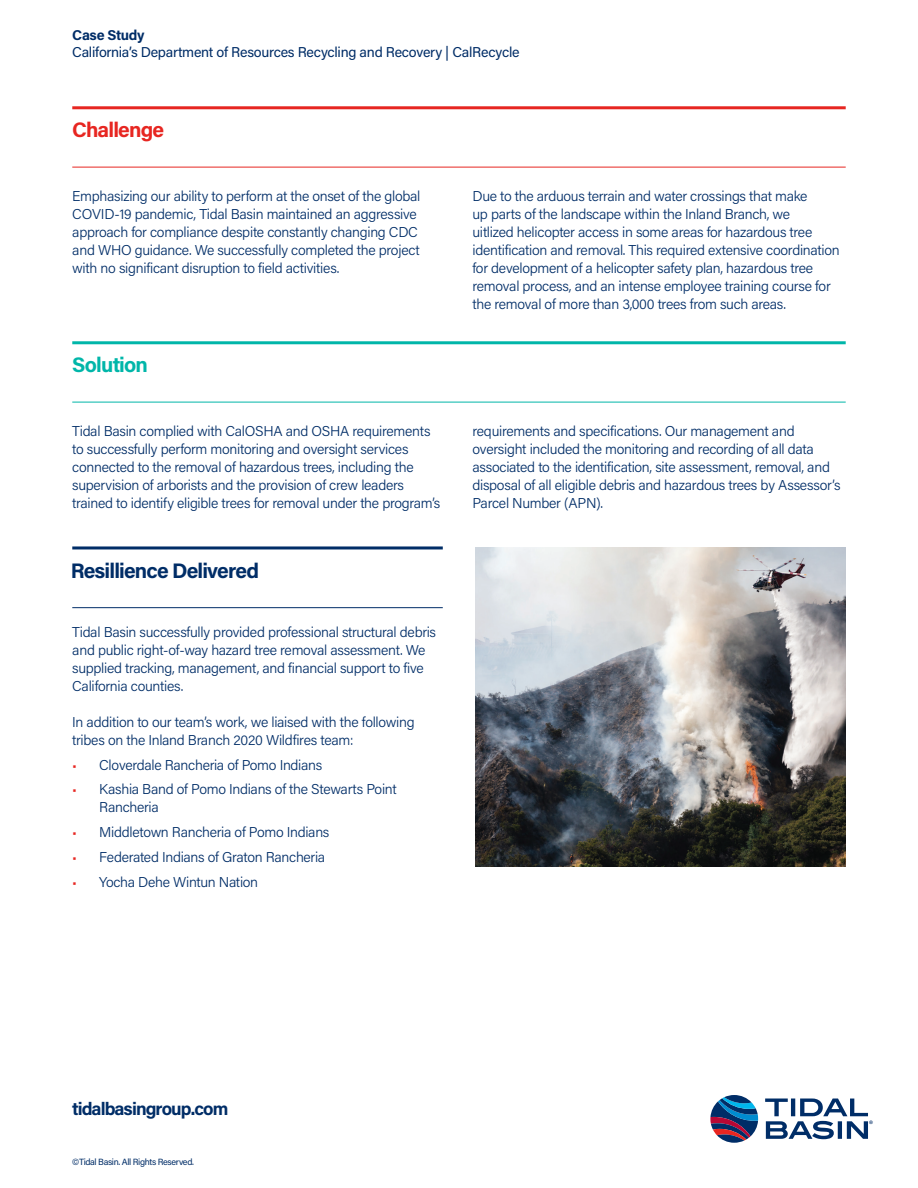
<style>
.page{position:relative;width:918px;height:1188px;background:#fff}
.page>*{position:absolute;margin:0;border:0;box-sizing:border-box;transform-origin:0 0}
.t1{font:700 21px "Acumin Pro";letter-spacing:-.04em;color:#002d67}
.t2{font:700 21px "Acumin Pro";letter-spacing:-.04em;color:#e72621}
.t3{font:700 21px "Acumin Pro";letter-spacing:-.04em;color:#00b6a9}
.t4{font:700 18px "Acumin Pro";letter-spacing:-.05em;color:#002d67}
.t5{font:300 14.25px/18px "Acumin Pro";letter-spacing:-.02em;color:#002d67}
.t6{font:14.25px "Acumin Pro";letter-spacing:-.02em;color:#002d67}
.t7{font:700 14.25px "Acumin Pro";letter-spacing:-.03em;color:#002d67}
.t8{font:10.5px "Acumin Pro";color:#002d67}
.t9{font:9px "Acumin Pro";letter-spacing:-.04em;color:#002d67}
.s1{font-size:13.5px;color:#e72621}
</style>
<div class="page">
<hr style="left:72px;top:106px;width:774px;height:3px;background:#e72621">
<hr style="left:72px;top:341px;width:774px;height:3px;background:#00b6a9">
<hr style="left:72px;top:167px;width:774px;height:1px;background:#e72621">
<hr style="left:72px;top:402px;width:774px;height:1px;background:#00b6a9">
<hr style="left:72px;top:546px;width:371px;height:3px;background:#002d67">
<hr style="left:72px;top:607px;width:371px;height:1px;background:#002d67">
<svg style="left:765px;top:1099px;width:103px;height:40px"></svg>
<svg style="left:710px;top:1095px;width:48px;height:48px"></svg>
<img style="left:475px;top:548px;width:371px;height:318px">
<p class="t7" style="left:72px;top:25px;width:74px">Case Study</p>
<p class="t6" style="left:72px;top:42px;width:449px">California’s Department of Resources Recycling and Recovery | CalRecycle</p>
<h1 class="t2" style="left:72px;top:115px;width:93px">Challenge</h1>
<p class="t5" style="left:72px;top:186px;width:350px">Emphasizing our ability to perform at the onset of the global COVID-19 pandemic, Tidal Basin maintained an aggressive approach for compliance despite constantly changing CDC and WHO guidance. We successfully completed the project with no significant disruption to field activities.</p>
<p class="t5" style="left:472px;top:186px;width:369px">Due to the arduous terrain and water crossings that make<br>up parts of the landscape within the Inland Branch, we<br>uitlized helicopter access in some areas for hazardous tree identification and removal. This required extensive coordination for development of a helicopter safety plan, hazardous tree removal process, and an intense employee training course for the removal of more than 3,000 trees from such areas.</p>
<h1 class="t3" style="left:72px;top:350px;width:77px">Solution</h1>
<p class="t5" style="left:72px;top:421px;width:370px">Tidal Basin complied with CalOSHA and OSHA requirements to successfully perform monitoring and oversight services connected to the removal of hazardous trees, including the supervision of arborists and the provision of crew leaders trained to identify eligible trees for removal under the program’s</p>
<p class="t5" style="left:472px;top:421px;width:370px">requirements and specifications. Our management and oversight included the monitoring and recording of all data associated to the identification, site assessment, removal, and disposal of all eligible debris and hazardous trees by Assessor’s Parcel Number (APN).</p>
<h1 class="t1" style="left:71px;top:556px;width:190px">Resillience Delivered</h1>
<p class="t5" style="left:72px;top:622px;width:365px">Tidal Basin successfully provided professional structural debris and public right-of-way hazard tree removal assessment. We supplied tracking, management, and financial support to five California counties.</p>
<p class="t5" style="left:72px;top:712px;width:344px">In addition to our team’s work, we liaised with the following tribes on the Inland Branch 2020 Wildfires team:</p>
<p class="t5" style="left:72px;top:755px;width:252px"><span class="s1">•</span> Cloverdale Rancheria of Pomo Indians</p>
<p class="t5" style="left:99px;top:780px;width:299px;text-indent:-27px"><span class="s1">•</span> Kashia Band of Pomo Indians of the Stewarts Point<br>Rancheria</p>
<p class="t5" style="left:72px;top:823px;width:259px"><span class="s1">•</span> Middletown Rancheria of Pomo Indians</p>
<p class="t5" style="left:72px;top:847px;width:254px"><span class="s1">•</span> Federated Indians of Graton Rancheria</p>
<p class="t5" style="left:72px;top:872px;width:187px"><span class="s1">•</span> Yocha Dehe Wintun Nation</p>
<p class="t4" style="left:72px;top:1096px;width:158px">tidalbasingroup.com</p>
<p class="t9" style="left:72px;top:1156px;width:123px">©Tidal Basin. All Rights Reserved.</p>
<p class="t8" style="left:869px;top:1117px;width:5px">®</p>
</div>
